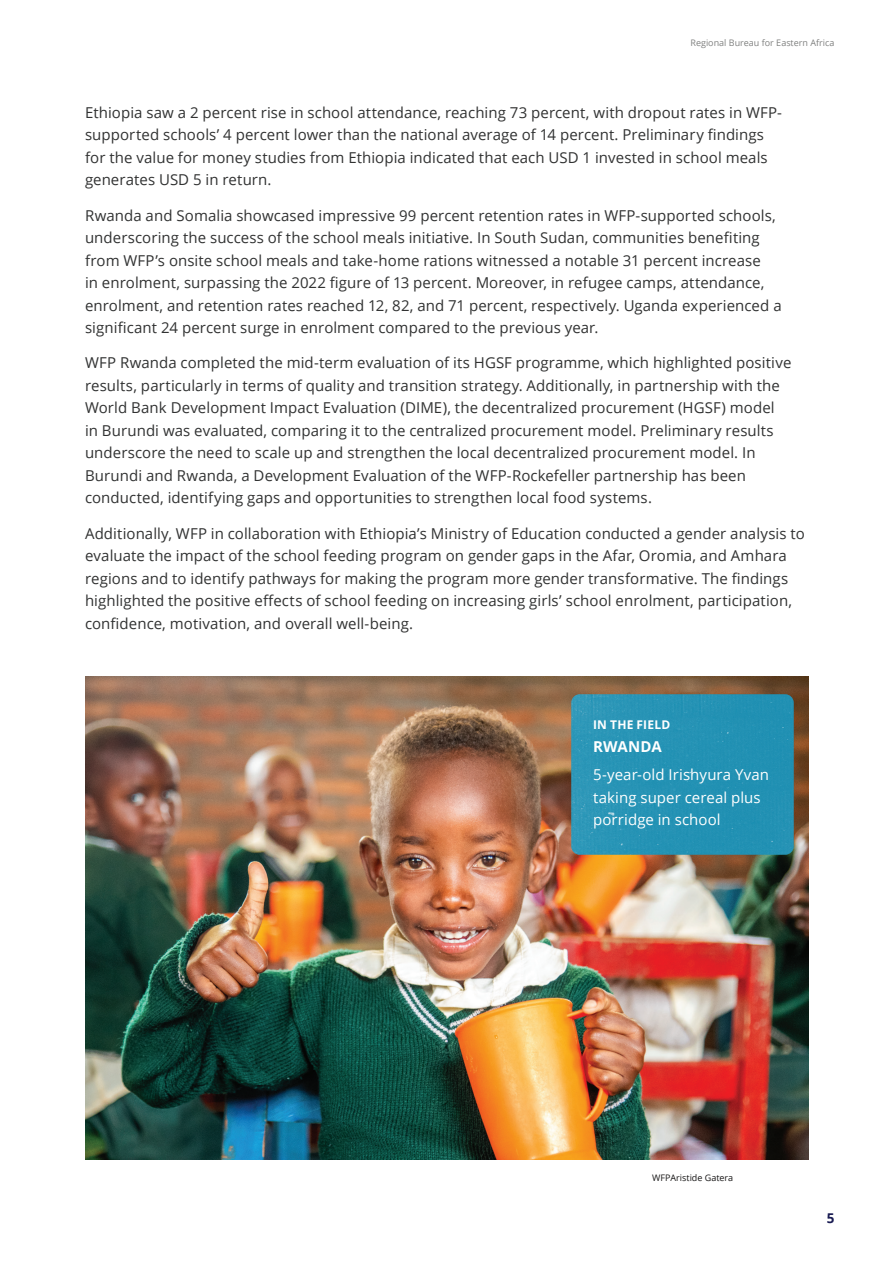
<style>
.page{position:relative;width:893px;height:1263px;background:#fff}
.page>*{position:absolute;margin:0;border:0;box-sizing:border-box;transform-origin:0 0}
.t1{font:15px/22.5px "Open Sans";letter-spacing:.005em;color:#313232}
.t2{font:15px/22.5px "Open Sans";letter-spacing:.005em;color:#fff}
.t3{font:700 15px "Open Sans";letter-spacing:.005em;color:#fff}
.t4{font:700 13.5px "Open Sans";color:#1a1c53}
.t5{font:700 12px "Open Sans";letter-spacing:.015em;color:#fff}
.t6{font:9px "Open Sans";color:#808180}
.t7{font:9px "Open Sans";color:#181717}
</style>
<div class="page">
<img style="left:85px;top:677px;width:724px;height:482px">
<img style="left:571px;top:694px;width:223px;height:161px">
<p class="t6" style="left:690px;top:36px;width:145px">Regional Bureau for Eastern Africa</p>
<p class="t1" style="left:85px;top:101px;width:699px">Ethiopia saw a 2 percent rise in school attendance, reaching 73 percent, with dropout rates in WFP&shy;supported schools’ 4 percent lower than the national average of 14 percent. Preliminary findings for the value for money studies from Ethiopia indicated that each USD 1 invested in school meals generates USD 5 in return.</p>
<p class="t1" style="left:85px;top:203px;width:698px">Rwanda and Somalia showcased impressive 99 percent retention rates in WFP-supported schools, underscoring the success of the school meals initiative. In South Sudan, communities benefiting from WFP’s onsite school meals and take-home rations witnessed a notable 31 percent increase<br>in enrolment, surpassing the 2022 figure of 13 percent. Moreover, in refugee camps, attendance, enrolment, and retention rates reached 12, 82, and 71 percent, respectively. Uganda experienced a significant 24 percent surge in enrolment compared to the previous year.</p>
<p class="t1" style="left:85px;top:351px;width:708px">WFP Rwanda completed the mid-term evaluation of its HGSF programme, which highlighted positive results, particularly in terms of quality and transition strategy. Additionally, in partnership with the World Bank Development Impact Evaluation (DIME), the decentralized procurement (HGSF) model in Burundi was evaluated, comparing it to the centralized procurement model. Preliminary results underscore the need to scale up and strengthen the local decentralized procurement model. In Burundi and Rwanda, a Development Evaluation of the WFP-Rockefeller partnership has been conducted, identifying gaps and opportunities to strengthen local food systems.</p>
<p class="t1" style="left:85px;top:521px;width:721px">Additionally, WFP in collaboration with Ethiopia’s Ministry of Education conducted a gender analysis to evaluate the impact of the school feeding program on gender gaps in the Afar, Oromia, and Amhara regions and to identify pathways for making the program more gender transformative. The findings highlighted the positive effects of school feeding on increasing girls’ school enrolment, participation, confidence, motivation, and overall well-being.</p>
<p class="t5" style="left:593px;top:716px;width:79px">IN THE FIELD</p>
<p class="t3" style="left:593px;top:736px;width:70px">RWANDA</p>
<p class="t2" style="left:593px;top:763px;width:177px">5-year-old Irishyura Yvan taking super cereal plus porridge in school</p>
<p class="t7" style="left:652px;top:1171px;width:83px">WFPAristide Gatera</p>
<p class="t4" style="left:827px;top:1208px;width:9px">5</p>
</div>
